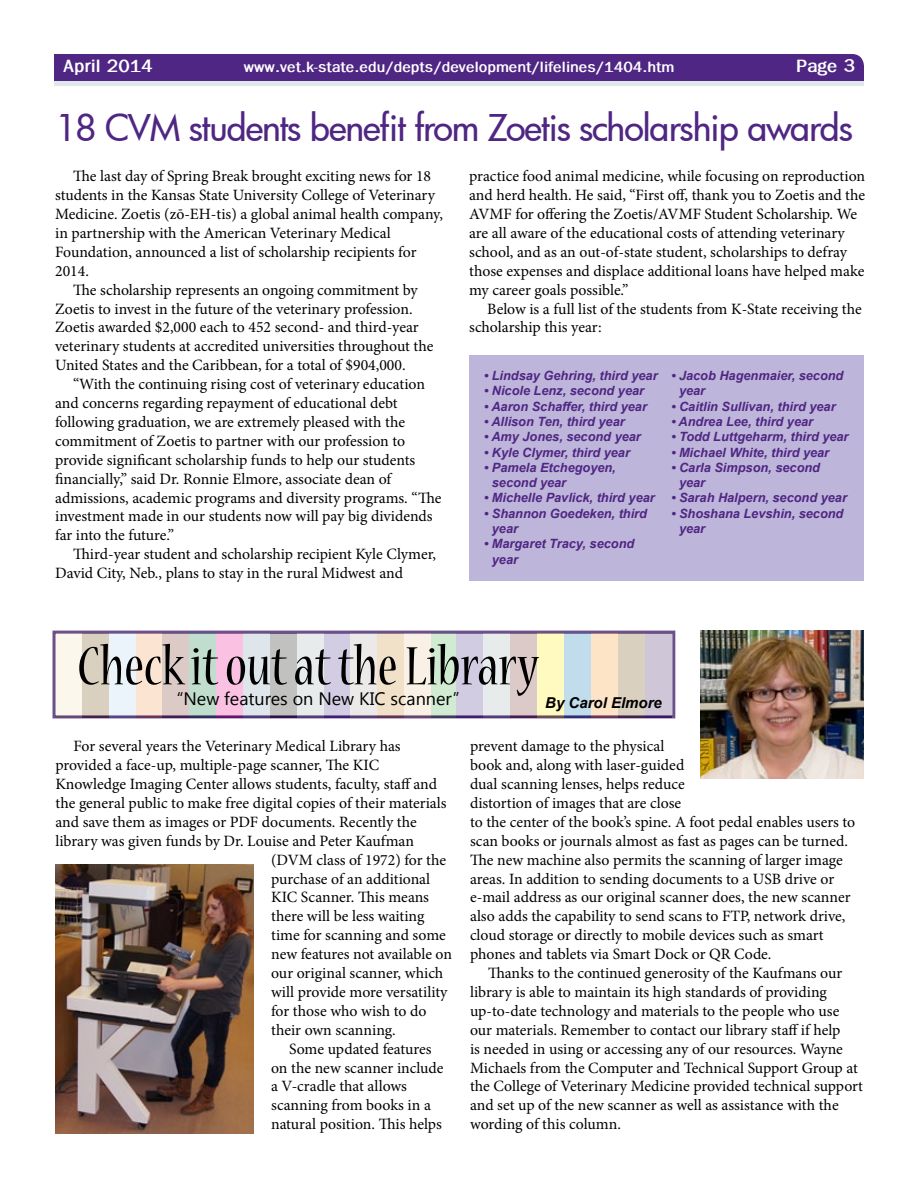
<style>
.page{position:relative;width:918px;height:1188px;background:#fff}
.page>*{position:absolute;margin:0;border:0;box-sizing:border-box;transform-origin:0 0}
.t1{font:condensed 60px "Nueva Std";color:#000}
.t2{font:500 36px "Futura";letter-spacing:-.03em;color:#4f2683}
.t3{font:18px "Segoe UI";color:#000}
.t4{font:700 18px "Franklin Gothic";color:#fff}
.t5{font:15.75px/18.9px "Minion Pro";color:#000}
.t6{font:700 15px "Franklin Gothic";color:#fff}
.t7{font:italic 700 15px "Arial";color:#000}
.t8{font:italic 700 12.75px/15.3px "Arial";color:#4f2683}
</style>
<div class="page">
<div style="left:469px;top:356px;width:395px;height:225px;background:#beb5da"></div>
<div style="left:54px;top:80px;width:810px;height:6px;background:#e1e6e8"></div>
<div style="left:54px;top:54px;width:810px;height:27px;background:#4f2683"></div>
<img style="left:56px;top:865px;width:197px;height:268px">
<svg style="left:52px;top:631px;width:623px;height:87px;background:#d8d2d1"></svg>
<img style="left:700px;top:631px;width:164px;height:147px">
<p class="t4" style="left:63px;top:56px;width:91px">April 2014</p>
<p class="t6" style="left:244px;top:58px;width:432px">www.vet.k-state.edu/depts/development/lifelines/1404.htm</p>
<p class="t4" style="left:796px;top:56px;width:60px">Page 3</p>
<h2 class="t2" style="left:56px;top:103px;width:799px">18 CVM students benefit from Zoetis scholarship awards</h2>
<p class="t5" style="left:73px;top:167px;width:360px">The last day of Spring Break brought exciting news for 18</p>
<p class="t5" style="left:55px;top:186px;width:381px">students in the Kansas State University College of Veterinary</p>
<p class="t5" style="left:55px;top:205px;width:389px">Medicine. Zoetis (zō-EH-tis) a global animal health company,</p>
<p class="t5" style="left:55px;top:224px;width:337px">in partnership with the American Veterinary Medical</p>
<p class="t5" style="left:55px;top:242px;width:363px">Foundation, announced a list of scholarship recipients for</p>
<p class="t5" style="left:55px;top:261px;width:35px">2014.</p>
<p class="t5" style="left:73px;top:280px;width:346px">The scholarship represents an ongoing commitment by</p>
<p class="t5" style="left:55px;top:299px;width:359px">Zoetis to invest in the future of the veterinary profession.</p>
<p class="t5" style="left:55px;top:318px;width:365px">Zoetis awarded $2,000 each to 452 second- and third-year</p>
<p class="t5" style="left:55px;top:337px;width:380px">veterinary students at accredited universities throughout the</p>
<p class="t5" style="left:55px;top:356px;width:352px">United States and the Caribbean, for a total of $904,000.</p>
<p class="t5" style="left:73px;top:375px;width:353px">“With the continuing rising cost of veterinary education</p>
<p class="t5" style="left:55px;top:394px;width:344px">and concerns regarding repayment of educational debt</p>
<p class="t5" style="left:55px;top:413px;width:351px">following graduation, we are extremely pleased with the</p>
<p class="t5" style="left:55px;top:431px;width:352px">commitment of Zoetis to partner with our profession to</p>
<p class="t5" style="left:55px;top:450px;width:362px">provide significant scholarship funds to help our students</p>
<p class="t5" style="left:55px;top:469px;width:338px">financially,” said Dr. Ronnie Elmore, associate dean of</p>
<p class="t5" style="left:55px;top:488px;width:388px">admissions, academic programs and diversity programs. “The</p>
<p class="t5" style="left:55px;top:507px;width:379px">investment made in our students now will pay big dividends</p>
<p class="t5" style="left:55px;top:526px;width:121px">far into the future.”</p>
<p class="t5" style="left:73px;top:545px;width:365px">Third-year student and scholarship recipient Kyle Clymer,</p>
<p class="t5" style="left:55px;top:564px;width:349px">David City, Neb., plans to stay in the rural Midwest and</p>
<p class="t5" style="left:469px;top:167px;width:398px">practice food animal medicine, while focusing on reproduction and herd health. He said, “First off, thank you to Zoetis and the AVMF for offering the Zoetis/AVMF Student Scholarship. We are all aware of the educational costs of attending veterinary school, and as an out-of-state student, scholarships to defray those expenses and displace additional loans have helped make my career goals possible.”</p>
<p class="t5" style="left:469px;top:299px;width:394px;text-indent:18px">Below is a full list of the students from K-State receiving the scholarship this year:</p>
<p class="t8" style="left:484px;top:368px;width:175px">• Lindsay Gehring, third year</p>
<p class="t8" style="left:484px;top:384px;width:162px">• Nicole Lenz, second year</p>
<p class="t8" style="left:484px;top:399px;width:165px">• Aaron Schaffer, third year</p>
<p class="t8" style="left:484px;top:414px;width:142px">• Allison Ten, third year</p>
<p class="t8" style="left:484px;top:430px;width:159px">• Amy Jones, second year</p>
<p class="t8" style="left:484px;top:445px;width:148px">• Kyle Clymer, third year</p>
<p class="t8" style="left:492px;top:460px;width:126px;text-indent:-8px">• Pamela Etchegoyen, second year</p>
<p class="t8" style="left:484px;top:491px;width:173px">• Michelle Pavlick, third year</p>
<p class="t8" style="left:492px;top:506px;width:157px;text-indent:-8px">• Shannon Goedeken, third year</p>
<p class="t8" style="left:492px;top:537px;width:144px;text-indent:-8px">• Margaret Tracy, second year</p>
<p class="t8" style="left:679px;top:368px;width:166px;text-indent:-8px">• Jacob Hagenmaier, second year</p>
<p class="t8" style="left:671px;top:399px;width:166px">• Caitlin Sullivan, third year</p>
<p class="t8" style="left:671px;top:414px;width:144px">• Andrea Lee, third year</p>
<p class="t8" style="left:671px;top:430px;width:179px">• Todd Luttgeharm, third year</p>
<p class="t8" style="left:671px;top:445px;width:160px">• Michael White, third year</p>
<p class="t8" style="left:679px;top:460px;width:143px;text-indent:-8px">• Carla Simpson, second year</p>
<p class="t8" style="left:671px;top:491px;width:177px">• Sarah Halpern, second year</p>
<p class="t8" style="left:679px;top:506px;width:166px;text-indent:-8px">• Shoshana Levshin, second year</p>
<h1 class="t1" style="left:77px;top:639px;width:463px">Check it out at the Library</h1>
<p class="t3" style="left:177px;top:686px;width:284px">“New features on New KIC scanner”</p>
<p class="t7" style="left:545px;top:693px;width:118px">By Carol Elmore</p>
<p class="t5" style="left:74px;top:737px;width:329px">For several years the Veterinary Medical Library has</p>
<p class="t5" style="left:55px;top:756px;width:325px">provided a face-up, multiple-page scanner, The KIC</p>
<p class="t5" style="left:55px;top:775px;width:383px">Knowledge Imaging Center allows students, faculty, staff and</p>
<p class="t5" style="left:55px;top:794px;width:393px">the general public to make free digital copies of their materials</p>
<p class="t5" style="left:55px;top:812px;width:363px">and save them as images or PDF documents. Recently the</p>
<p class="t5" style="left:55px;top:831px;width:360px">library was given funds by Dr. Louise and Peter Kaufman</p>
<p class="t5" style="left:271px;top:850px;width:177px">(DVM class of 1972) for the</p>
<p class="t5" style="left:271px;top:869px;width:161px">purchase of an additional</p>
<p class="t5" style="left:271px;top:888px;width:159px">KIC Scanner. This means</p>
<p class="t5" style="left:271px;top:907px;width:155px">there will be less waiting</p>
<p class="t5" style="left:271px;top:926px;width:176px">time for scanning and some</p>
<p class="t5" style="left:271px;top:945px;width:182px">new features not available on</p>
<p class="t5" style="left:271px;top:964px;width:174px">our original scanner, which</p>
<p class="t5" style="left:271px;top:983px;width:178px">will provide more versatility</p>
<p class="t5" style="left:271px;top:1001px;width:157px">for those who wish to do</p>
<p class="t5" style="left:271px;top:1020px;width:126px">their own scanning.</p>
<p class="t5" style="left:289px;top:1039px;width:144px">Some updated features</p>
<p class="t5" style="left:271px;top:1058px;width:174px">on the new scanner include</p>
<p class="t5" style="left:271px;top:1077px;width:137px">a V-cradle that allows</p>
<p class="t5" style="left:271px;top:1096px;width:161px">scanning from books in a</p>
<p class="t5" style="left:271px;top:1115px;width:172px">natural position. This helps</p>
<p class="t5" style="left:470px;top:737px;width:387px">prevent damage to the physical<br>book and, along with laser-guided<br>dual scanning lenses, helps reduce<br>distortion of images that are close<br>to the center of the book’s spine. A foot pedal enables users to scan books or journals almost as fast as pages can be turned.<br>The new machine also permits the scanning of larger image areas. In addition to sending documents to a USB drive or e-mail address as our original scanner does, the new scanner also adds the capability to send scans to FTP, network drive, cloud storage or directly to mobile devices such as smart phones and tablets via Smart Dock or QR Code.</p>
<p class="t5" style="left:470px;top:964px;width:394px;text-indent:18px">Thanks to the continued generosity of the Kaufmans our library is able to maintain its high standards of providing up-to-date technology and materials to the people who use our materials. Remember to contact our library staff if help<br>is needed in using or accessing any of our resources. Wayne Michaels from the Computer and Technical Support Group at the College of Veterinary Medicine provided technical support and set up of the new scanner as well as assistance with the wording of this column.</p>
</div>
